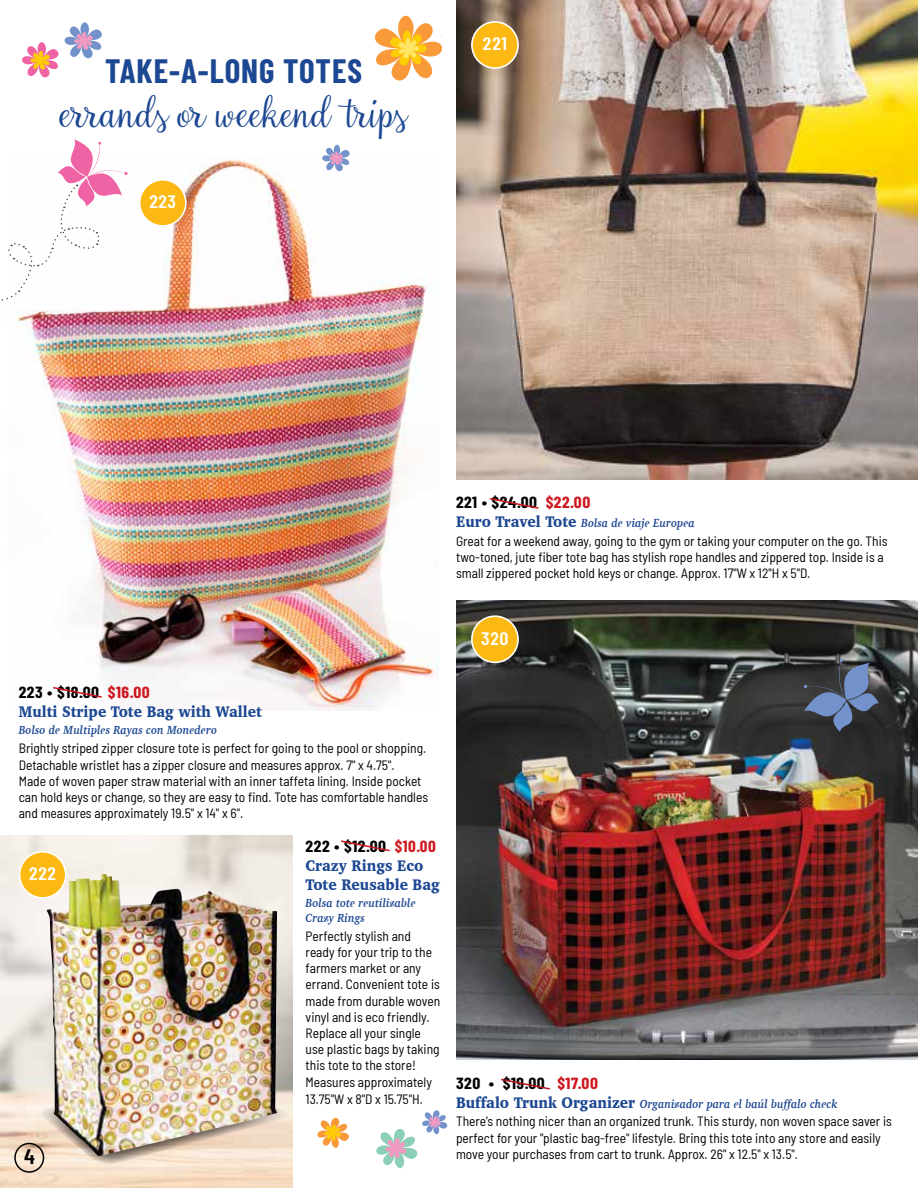
<style>
.page{position:relative;width:918px;height:1188px;background:#fff}
.page>*{position:absolute;margin:0;border:0;box-sizing:border-box;transform-origin:0 0}
.t1{font:33px "Rosalinda";color:#1c4792;scale:1.18 1}
.t2{font:700 33px "Barlow Condensed";letter-spacing:.03em;color:#1c4792}
.t3{font:600 21px "Barlow Condensed";color:#000;scale:1.11 1}
.t4{font:600 18px "Barlow Condensed";letter-spacing:.03em;color:#fff;scale:1.11 1}
.t5{font:700 15.75px "Barlow Condensed";letter-spacing:.03em;color:#000;scale:1.11 1}
.t6{font:900 15.75px/18.9px "Charter";color:#1c4792;scale:.9 1}
.t7{font:semi-condensed 13.5px/16.4px "Barlow";color:#000}
.t8{font:italic 700 12px/15px "Charter";letter-spacing:.01em;color:#1c4792;scale:.9 1}
.s1{color:#ce171e}
.s2{font-weight:900;font-style:normal;font-size:15.75px}
</style>
<div class="page">
<img style="left:0;top:836px;width:292px;height:352px">
<img style="left:15px;top:157px;width:424px;height:553px">
<img style="left:456px;top:0;width:462px;height:480px">
<img style="left:456px;top:600px;width:462px;height:460px">
<svg style="left:40px;top:1084px;width:251px;height:81px;background:#f0dfcc"></svg>
<img style="left:46px;top:874px;width:232px;height:282px">
<svg style="left:317px;top:1110px;width:131px;height:59px"></svg>
<svg style="left:314px;top:144px;width:42px;height:32px"></svg>
<svg style="left:341px;top:840px;width:49px;height:12px"></svg>
<svg style="left:489px;top:498px;width:50px;height:11px"></svg>
<svg style="left:501px;top:1078px;width:49px;height:12px"></svg>
<svg style="left:51px;top:686px;width:52px;height:13px"></svg>
<svg style="left:785px;top:732px;width:8px;height:9px"></svg>
<svg style="left:804px;top:659px;width:75px;height:73px;background:#4c576c"></svg>
<div style="left:140px;top:180px;width:46px;height:46px;background:#fdb913;border-radius:50%"></div>
<div style="left:139px;top:179px;width:48px;height:48px;border:2px solid #fff;border-radius:50%"></div>
<div style="left:472px;top:22px;width:46px;height:46px;background:#fdb913;border-radius:50%"></div>
<div style="left:471px;top:21px;width:48px;height:48px;border:2px solid #fff;border-radius:50%"></div>
<div style="left:472px;top:616px;width:46px;height:46px;background:#fdb913;border-radius:50%"></div>
<div style="left:471px;top:615px;width:48px;height:48px;border:2px solid #fff;border-radius:50%"></div>
<div style="left:20px;top:852px;width:46px;height:46px;background:#fdb913;border-radius:50%"></div>
<div style="left:19px;top:851px;width:48px;height:48px;border:2px solid #fff;border-radius:50%"></div>
<svg style="left:1px;top:139px;width:127px;height:163px"></svg>
<svg style="left:374px;top:15px;width:69px;height:66px"></svg>
<svg style="left:22px;top:22px;width:80px;height:56px"></svg>
<div style="left:14px;top:1143px;width:30px;height:30px;border:2px solid #000;border-radius:50%"></div>
<h1 class="t2" style="left:105px;top:48px;width:259px">TAKE-A-LONG TOTES</h1>
<h1 class="t1" style="left:60px;top:97px;width:296px">errands or weekend trips</h1>
<h3 class="t4" style="left:149px;top:189px;width:26px">223</h3>
<h3 class="t4" style="left:483px;top:31px;width:23px">221</h3>
<p class="t5" style="left:456px;top:492px;width:122px">221 • $24.00 <span class="s1">$22.00</span></p>
<p class="t8" style="left:456px;top:516px;width:267px"><span class="s2">Euro Travel Tote</span> Bolsa de viaje Europea</p>
<p class="t7" style="left:456px;top:532px;width:433px">Great for a weekend away, going to the gym or taking your computer on the go. This two-toned, jute fiber tote bag has stylish rope handles and zippered top. Inside is a small zippered pocket hold keys or change. Approx. 17"W x 12"H x 5"D.</p>
<p class="t5" style="left:19px;top:681px;width:120px">223 • $18.00 <span class="s1">$16.00</span></p>
<p class="t6" style="left:19px;top:702px;width:272px">Multi Stripe Tote Bag with Wallet</p>
<p class="t8" style="left:19px;top:723px;width:222px">Bolso de Multiples Rayas con Monedero</p>
<p class="t7" style="left:19px;top:739px;width:411px">Brightly striped zipper closure tote is perfect for going to the pool or shopping.<br>Detachable wristlet has a zipper closure and measures approx. 7" x 4.75".<br>Made of woven paper straw material with an inner taffeta lining. Inside pocket can hold keys or change, so they are easy to find. Tote has comfortable handles and measures approximately 19.5" x 14" x 6".</p>
<h3 class="t4" style="left:29px;top:861px;width:26px">222</h3>
<h2 class="t3" style="left:24px;top:1142px;width:11px">4</h2>
<p class="t5" style="left:306px;top:835px;width:119px">222 • $12.00 <span class="s1">$10.00</span></p>
<p class="t6" style="left:306px;top:855px;width:151px">Crazy Rings Eco<br>Tote Reusable Bag</p>
<p class="t8" style="left:306px;top:895px;width:124px">Bolsa tote reutilizable<br>Crazy Rings</p>
<p class="t7" style="left:306px;top:927px;width:136px">Perfectly stylish and ready for your trip to the farmers market or any errand. Convenient tote is made from durable woven vinyl and is eco friendly.<br>Replace all your single use plastic bags by taking this tote to the store!<br>Measures approximately<br>13.75"W x 8"D x 15.75"H.</p>
<h3 class="t4" style="left:481px;top:625px;width:26px">320</h3>
<p class="t5" style="left:456px;top:1072px;width:129px">320 • $19.00 <span class="s1">$17.00</span></p>
<p class="t8" style="left:456px;top:1096px;width:425px"><span class="s2">Buffalo Trunk Organizer</span> Organizador para el baúl buffalo check</p>
<p class="t7" style="left:456px;top:1112px;width:437px">There's nothing nicer than an organized trunk. This sturdy, non woven space saver is perfect for your "plastic bag-free" lifestyle. Bring this tote into any store and easily move your purchases from cart to trunk. Approx. 26" x 12.5" x 13.5".</p>
</div>
